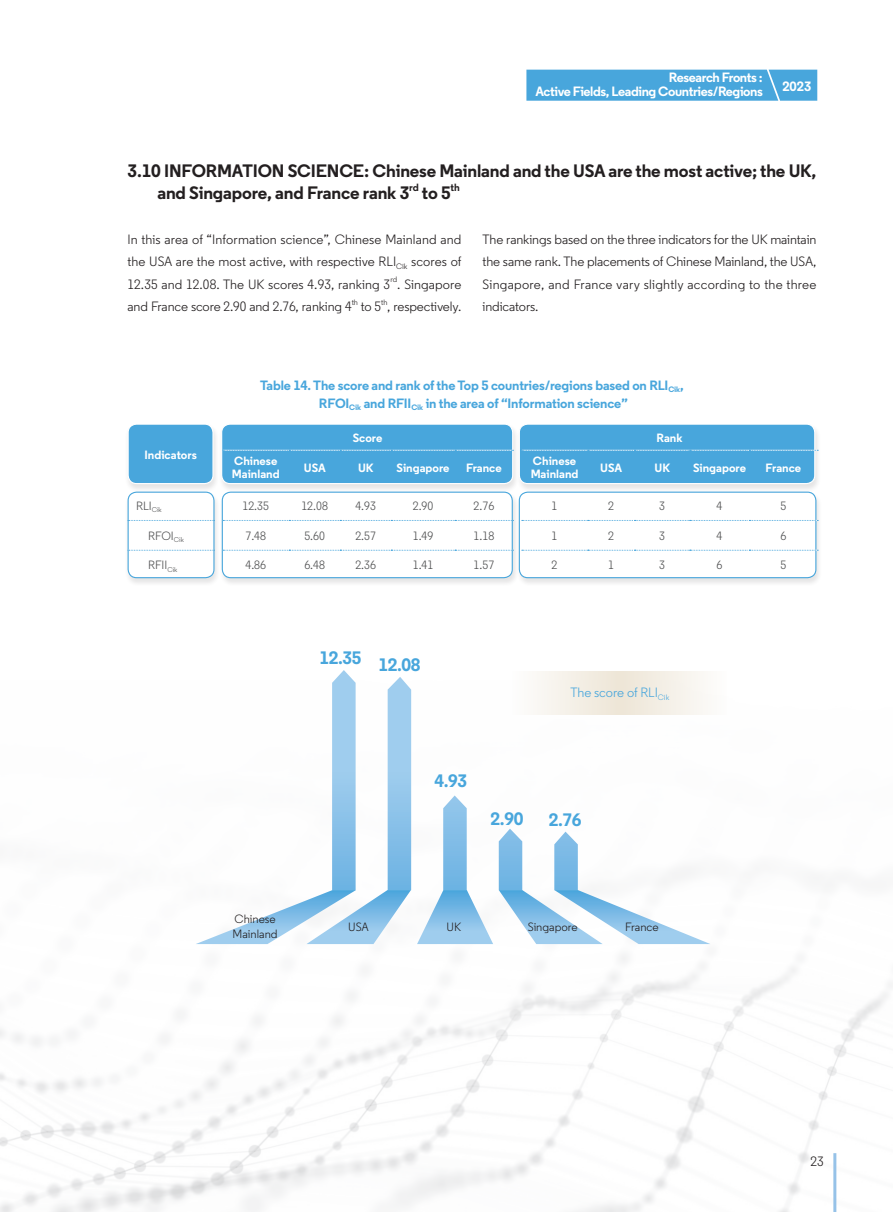
<style>
.page{position:relative;width:893px;height:1212px;background:#fff}
.page>*{position:absolute;margin:0;border:0;box-sizing:border-box;transform-origin:0 0}
.t1{font:700 18px/22.5px "Regular Clarivate";letter-spacing:-.01em;color:#231f20}
.t2{font:700 18px "Regular Clarivate";letter-spacing:-.02em;color:#48a6dc}
.t3{font:13.5px/22.5px "Regular Clarivate";letter-spacing:.005em;color:#231f20;text-align:justify}
.t4{font:700 13.5px/18px "Regular Clarivate";letter-spacing:-.01em;color:#48a6dc;text-align:center}
.t5{font:700 13.5px/13.5px "Regular Clarivate";letter-spacing:-.03em;color:#fff;text-align:right}
.t6{font:13.5px "Regular Clarivate";color:#48a6dc}
.t7{font:12px "Regular Clarivate";color:#4b4c4d}
.t8{font:700 12px/13.5px "Regular Clarivate";color:#fff}
.t9{font:12px/15px "Regular Clarivate";color:#231f20}
.t10{font:700 10.5px "Regular Clarivate";color:#231f20}
.t11{font:7.8px "Regular Clarivate";color:#231f20}
</style>
<div class="page">
<img style="left:0;top:690px;width:893px;height:522px">
<hr style="left:833px;top:1153px;width:3px;height:59px;background:#96c2e8">
<div style="left:526px;top:70px;width:291px;height:31px;background:#48a6dc"></div>
<div style="left:125px;top:491px;width:96px;height:95px;background:#231f20;opacity:.12"></div>
<div style="left:128px;top:492px;width:86px;height:86px;background:#fff;border-radius:9px"></div>
<div style="left:128px;top:492px;width:87px;height:86px;border:1px solid #48a6dc;border-radius:9px"></div>
<div style="left:125px;top:423px;width:95px;height:70px;background:#231f20;opacity:.12"></div>
<div style="left:128px;top:424px;width:85px;height:60px;background:#48a6dc;border-radius:9px"></div>
<div style="left:128px;top:423px;width:86px;height:61px;border:1px solid #fff;border-radius:9px"></div>
<div style="left:219px;top:491px;width:300px;height:95px;background:#231f20;opacity:.12"></div>
<div style="left:222px;top:492px;width:290px;height:86px;background:#fff;border-radius:9px"></div>
<div style="left:222px;top:492px;width:291px;height:86px;border:1px solid #48a6dc;border-radius:9px"></div>
<div style="left:218px;top:423px;width:301px;height:70px;background:#231f20;opacity:.12"></div>
<div style="left:222px;top:424px;width:291px;height:60px;background:#48a6dc;border-radius:9px"></div>
<div style="left:221px;top:423px;width:292px;height:61px;border:1px solid #fff;border-radius:9px"></div>
<div style="left:516px;top:491px;width:306px;height:95px;background:#231f20;opacity:.12"></div>
<div style="left:519px;top:492px;width:297px;height:86px;background:#fff;border-radius:9px"></div>
<div style="left:519px;top:492px;width:297px;height:86px;border:1px solid #48a6dc;border-radius:9px"></div>
<div style="left:516px;top:423px;width:305px;height:70px;background:#231f20;opacity:.12"></div>
<div style="left:519px;top:424px;width:296px;height:60px;background:#48a6dc;border-radius:9px"></div>
<div style="left:519px;top:423px;width:296px;height:61px;border:1px solid #fff;border-radius:9px"></div>
<svg style="left:223px;top:450px;width:290px;height:1px"></svg>
<svg style="left:522px;top:450px;width:296px;height:1px"></svg>
<svg style="left:128px;top:520px;width:86px;height:1px"></svg>
<svg style="left:223px;top:520px;width:290px;height:1px"></svg>
<svg style="left:522px;top:520px;width:296px;height:1px"></svg>
<svg style="left:128px;top:550px;width:86px;height:1px"></svg>
<svg style="left:223px;top:550px;width:290px;height:1px"></svg>
<svg style="left:522px;top:550px;width:296px;height:1px"></svg>
<svg style="left:417px;top:795px;width:76px;height:149px"></svg>
<svg style="left:196px;top:670px;width:215px;height:274px"></svg>
<svg style="left:499px;top:829px;width:211px;height:115px"></svg>
<div style="left:620px;top:671px;width:107px;height:43px;background:linear-gradient(to right,#ede5d6,#fdfdfd)"></div>
<div style="left:513px;top:671px;width:107px;height:43px;background:linear-gradient(to right,#fdfdfd,#eee6d6)"></div>
<p class="t5" style="left:535px;top:70px;width:229px">Research Fronts :<br>Active Fields, Leading Countries/Regions</p>
<p class="t5" style="left:782px;top:79px;width:31px">2023</p>
<h1 class="t1" style="left:157px;top:159px;width:661px;text-indent:-30px">3.10 INFORMATION SCIENCE: Chinese Mainland and the USA are the most active; the UK, and Singapore, and France rank 3</h1>
<p class="t10" style="left:409px;top:180px;width:11px">rd</p>
<h1 class="t1" style="left:422px;top:182px;width:30px">to 5</h1>
<p class="t10" style="left:451px;top:180px;width:11px">th</p>
<p class="t3" style="left:128px;top:228px;width:336px">In this area of “Information science”, Chinese Mainland and the USA are the most active, with respective RLI<sub>Cik</sub> scores of 12.35 and 12.08. The UK scores 4.93, ranking 3</p>
<p class="t3" style="left:483px;top:228px;width:335px">The rankings based on the three indicators for the UK maintain the same rank. The placements of Chinese Mainland, the USA, Singapore, and France vary slightly according to the three indicators.</p>
<p class="t11" style="left:390px;top:275px;width:8px">rd</p>
<p class="t3" style="left:397px;top:273px;width:66px">. Singapore</p>
<p class="t3" style="left:128px;top:295px;width:226px">and France score 2.90 and 2.76, ranking 4</p>
<p class="t11" style="left:352px;top:297px;width:8px">th</p>
<p class="t3" style="left:361px;top:295px;width:102px">to 5 , respectively.</p>
<p class="t11" style="left:381px;top:297px;width:8px">th</p>
<p class="t4" style="left:260px;top:376px;width:425px">Table 14. The score and rank of the Top 5 countries/regions based on RLI<sub>Cik</sub>,<br>RFOI<sub>Cik</sub> and RFII<sub>Cik</sub> in the area of “Information science”</p>
<p class="t8" style="left:145px;top:448px;width:54px">Indicators</p>
<p class="t8" style="left:353px;top:431px;width:31px">Score</p>
<p class="t8" style="left:656px;top:431px;width:27px">Rank</p>
<p class="t8" style="left:232px;top:454px;width:49px">Chinese<br>Mainland</p>
<p class="t8" style="left:304px;top:460px;width:23px">USA</p>
<p class="t8" style="left:358px;top:460px;width:17px">UK</p>
<p class="t8" style="left:397px;top:460px;width:54px">Singapore</p>
<p class="t8" style="left:466px;top:460px;width:37px">France</p>
<p class="t8" style="left:531px;top:454px;width:49px">Chinese<br>Mainland</p>
<p class="t8" style="left:600px;top:460px;width:23px">USA</p>
<p class="t8" style="left:654px;top:460px;width:17px">UK</p>
<p class="t8" style="left:693px;top:460px;width:54px">Singapore</p>
<p class="t8" style="left:766px;top:460px;width:37px">France</p>
<p class="t7" style="left:136px;top:498px;width:27px">RLI<sub>Cik</sub></p>
<p class="t7" style="left:243px;top:498px;width:28px">12.35</p>
<p class="t7" style="left:301px;top:498px;width:28px">12.08</p>
<p class="t7" style="left:355px;top:498px;width:22px">4.93</p>
<p class="t7" style="left:413px;top:498px;width:22px">2.90</p>
<p class="t7" style="left:474px;top:498px;width:22px">2.76</p>
<p class="t7" style="left:552px;top:498px;width:7px">1</p>
<p class="t7" style="left:608px;top:498px;width:7px">2</p>
<p class="t7" style="left:659px;top:498px;width:7px">3</p>
<p class="t7" style="left:717px;top:498px;width:7px">4</p>
<p class="t7" style="left:780px;top:498px;width:7px">5</p>
<p class="t7" style="left:148px;top:528px;width:37px">RFOI<sub>Cik</sub></p>
<p class="t7" style="left:245px;top:528px;width:22px">7.48</p>
<p class="t7" style="left:304px;top:528px;width:22px">5.60</p>
<p class="t7" style="left:355px;top:528px;width:22px">2.57</p>
<p class="t7" style="left:413px;top:528px;width:22px">1.49</p>
<p class="t7" style="left:474px;top:528px;width:22px">1.18</p>
<p class="t7" style="left:552px;top:528px;width:7px">1</p>
<p class="t7" style="left:608px;top:528px;width:7px">2</p>
<p class="t7" style="left:659px;top:528px;width:7px">3</p>
<p class="t7" style="left:717px;top:528px;width:7px">4</p>
<p class="t7" style="left:780px;top:528px;width:7px">6</p>
<p class="t7" style="left:148px;top:558px;width:31px">RFII<sub>Cik</sub></p>
<p class="t7" style="left:245px;top:558px;width:22px">4.86</p>
<p class="t7" style="left:304px;top:558px;width:22px">6.48</p>
<p class="t7" style="left:355px;top:558px;width:22px">2.36</p>
<p class="t7" style="left:413px;top:558px;width:22px">1.41</p>
<p class="t7" style="left:474px;top:558px;width:22px">1.57</p>
<p class="t7" style="left:552px;top:558px;width:7px">2</p>
<p class="t7" style="left:608px;top:558px;width:7px">1</p>
<p class="t7" style="left:659px;top:558px;width:7px">3</p>
<p class="t7" style="left:717px;top:558px;width:7px">6</p>
<p class="t7" style="left:780px;top:558px;width:7px">5</p>
<h1 class="t2" style="left:319px;top:650px;width:103px">12.35 12.08</h1>
<p class="t6" style="left:570px;top:684px;width:100px">The score of RLI<sub>Cik</sub></p>
<h1 class="t2" style="left:434px;top:769px;width:34px">4.93</h1>
<h1 class="t2" style="left:491px;top:806px;width:34px">2.90</h1>
<h1 class="t2" style="left:549px;top:808px;width:34px">2.76</h1>
<p class="t9" style="left:233px;top:911px;width:46px">Chinese<br>Mainland</p>
<p class="t9" style="left:348px;top:919px;width:22px">USA</p>
<p class="t9" style="left:447px;top:919px;width:16px">UK</p>
<p class="t9" style="left:528px;top:919px;width:52px">Singapore</p>
<p class="t9" style="left:625px;top:919px;width:35px">France</p>
<p class="t3" style="left:811px;top:1150px;width:15px">23</p>
</div>
